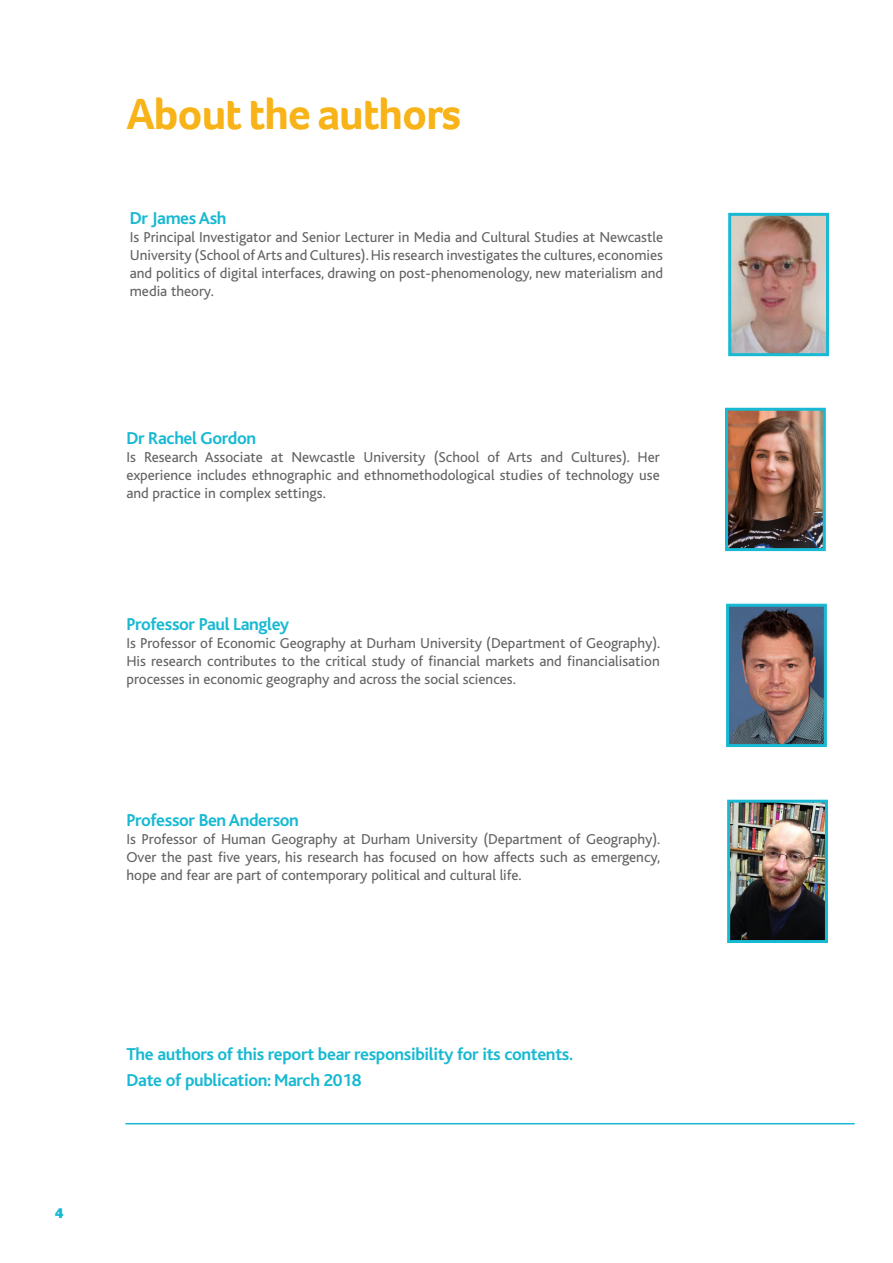
<style>
.page{position:relative;width:893px;height:1263px;background:#fff}
.page>*{position:absolute;margin:0;border:0;box-sizing:border-box;transform-origin:0 0}
.heading_1{font:700 45px "Foco Trial";letter-spacing:-.03em;color:#f7b317}
.author{font:700 18px "Bliss";letter-spacing:-.02em;color:#18b9d2}
.first_paragraph{font:15px/18px "Bliss";color:#636366;text-align:justify}
.t1{font:900 15px "Foco Trial";color:#18b9d2}
</style>
<div class="page">
<hr style="left:125px;top:1123px;width:730px;height:1px;background:#18b9d2">
<img style="left:729px;top:412px;width:93px;height:135px">
<div style="left:725px;top:408px;width:101px;height:143px;border:3px solid #18b9d2"></div>
<img style="left:730px;top:608px;width:93px;height:135px">
<div style="left:726px;top:604px;width:101px;height:143px;border:3px solid #18b9d2"></div>
<img style="left:731px;top:804px;width:93px;height:135px">
<div style="left:727px;top:800px;width:101px;height:143px;border:3px solid #18b9d2"></div>
<img style="left:732px;top:217px;width:93px;height:135px">
<div style="left:728px;top:213px;width:101px;height:143px;border:3px solid #18b9d2"></div>
<p class="heading_1" style="left:126px;top:84px;width:336px">About the authors</p>
<p class="author" style="left:130px;top:209px;width:98px">Dr James Ash</p>
<p class="first_paragraph" style="left:130px;top:229px;width:535px">Is Principal Investigator and Senior Lecturer in Media and Cultural Studies at Newcastle University (School of Arts and Cultures). His research investigates the cultures, economies and politics of digital interfaces, drawing on post-phenomenology, new materialism and media theory.</p>
<p class="author" style="left:126px;top:429px;width:131px">Dr Rachel Gordon</p>
<p class="first_paragraph" style="left:126px;top:449px;width:535px">Is Research Associate at Newcastle University (School of Arts and Cultures). Her experience includes ethnographic and ethnomethodological studies of technology use and practice in complex settings.</p>
<p class="author" style="left:126px;top:614px;width:164px">Professor Paul Langley</p>
<p class="first_paragraph" style="left:126px;top:634px;width:535px">Is Professor of Economic Geography at Durham University (Department of Geography).<br>His research contributes to the critical study of financial markets and financialisation processes in economic geography and across the social sciences.</p>
<p class="author" style="left:126px;top:810px;width:174px">Professor Ben Anderson</p>
<p class="first_paragraph" style="left:126px;top:830px;width:535px">Is Professor of Human Geography at Durham University (Department of Geography).<br>Over the past five years, his research has focused on how affects such as emergency, hope and fear are part of contemporary political and cultural life.</p>
<p class="t1" style="left:55px;top:1203px;width:10px">4</p>
<p class="author" style="left:126px;top:1044px;width:448px">The authors of this report bear responsibility for its contents.</p>
<p class="author" style="left:126px;top:1071px;width:237px">Date of publication: March 2018</p>
</div>
